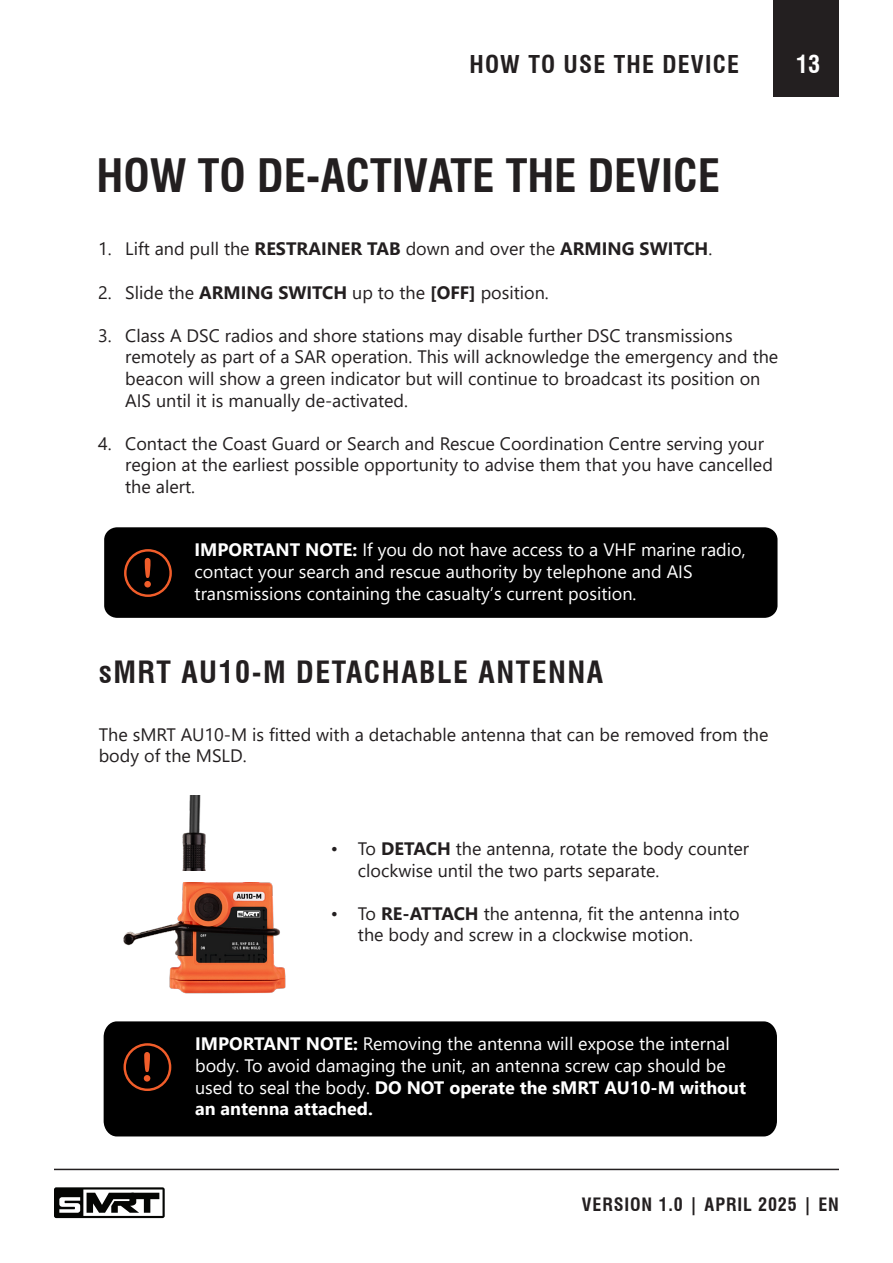
<style>
.page{position:relative;width:893px;height:1263px;background:#fff}
.page>*{position:absolute;margin:0;border:0;box-sizing:border-box;transform-origin:0 0}
.t1{font:700 condensed 45px "Swiss 721 BT";color:#231f20}
.t2{font:700 condensed 30px "Swiss 721 BT";letter-spacing:.05em;color:#231f20}
.t3{font:700 condensed 24px "Swiss 721 BT";letter-spacing:.05em;color:#231f20}
.t4{font:700 condensed 24px "Swiss 721 BT";color:#fff}
.t5{font:18px/21.6px "Segoe UI";color:#231f20}
.t6{font:18px/21.6px "Segoe UI";color:#fff}
.t7{font:700 condensed 18px "Swiss 721 BT";letter-spacing:.05em;color:#231f20}
.s1{font-weight:700}
</style>
<div class="page">
<div style="left:774px;top:0;width:65px;height:97px;background:#231f20"></div>
<hr style="left:54px;top:1169px;width:785px;height:1px;background:#231f20">
<svg style="left:54px;top:1187px;width:111px;height:31px"></svg>
<div style="left:104px;top:527px;width:673px;height:91px;background:#000;border-radius:13px"></div>
<div style="left:124px;top:549px;width:48px;height:48px;border:2px solid #f15d2a;border-radius:50%"></div>
<svg style="left:145px;top:558px;width:6px;height:20px"></svg>
<div style="left:144px;top:581px;width:7px;height:6px;background:#f15d2a;border-radius:50%"></div>
<div style="left:104px;top:1021px;width:673px;height:115px;background:#000"></div>
<div style="left:124px;top:1043px;width:48px;height:48px;border:2px solid #f15d2a;border-radius:50%"></div>
<svg style="left:144px;top:1052px;width:6px;height:29px"></svg>
<img style="left:123px;top:882px;width:163px;height:112px">
<img style="left:182px;top:796px;width:24px;height:75px">
<p class="t3" style="left:469px;top:50px;width:271px">HOW TO USE THE DEVICE</p>
<p class="t4" style="left:796px;top:50px;width:25px">13</p>
<p class="t1" style="left:96px;top:148px;width:625px">HOW TO DE-ACTIVATE THE DEVICE</p>
<p class="t5" style="left:98px;top:237px;width:616px">1. Lift and pull the <span class="s1">RESTRAINER TAB</span> down and over the <span class="s1">ARMING SWITCH</span>.</p>
<p class="t5" style="left:98px;top:280px;width:452px">2. Slide the <span class="s1">ARMING SWITCH</span> up to the <span class="s1">[OFF]</span> position.</p>
<p class="t5" style="left:125px;top:323px;width:655px;text-indent:-27px">3. Class A DSC radios and shore stations may disable further DSC transmissions remotely as part of a SAR operation. This will acknowledge the emergency and the beacon will show a green indicator but will continue to broadcast its position on AIS until it is manually de-activated.</p>
<p class="t5" style="left:125px;top:431px;width:649px;text-indent:-27px">4. Contact the Coast Guard or Search and Rescue Coordination Centre serving your region at the earliest possible opportunity to advise them that you have cancelled the alert.</p>
<p class="t6" style="left:195px;top:538px;width:553px"><span class="s1">IMPORTANT NOTE:</span> If you do not have access to a VHF marine radio, contact your search and rescue authority by telephone and AIS transmissions containing the casualty’s current position.</p>
<p class="t2" style="left:99px;top:654px;width:506px">sMRT AU10-M DETACHABLE ANTENNA</p>
<p class="t5" style="left:99px;top:722px;width:671px">The sMRT AU10-M is fitted with a detachable antenna that can be removed from the body of the MSLD.</p>
<p class="t5" style="left:358px;top:836px;width:393px;text-indent:-27px">• To <span class="s1">DETACH</span> the antenna, rotate the body counter clockwise until the two parts separate.</p>
<p class="t5" style="left:358px;top:901px;width:383px;text-indent:-27px">• To <span class="s1">RE-ATTACH</span> the antenna, fit the antenna into the body and screw in a clockwise motion.</p>
<p class="t6" style="left:195px;top:1032px;width:552px"><span class="s1">IMPORTANT NOTE:</span> Removing the antenna will expose the internal body. To avoid damaging the unit, an antenna screw cap should be used to seal the body. <span class="s1">DO NOT operate the sMRT AU10-M without an antenna attached.</span></p>
<p class="t7" style="left:582px;top:1193px;width:259px">VERSION 1.0 | APRIL 2025 | EN</p>
</div>
